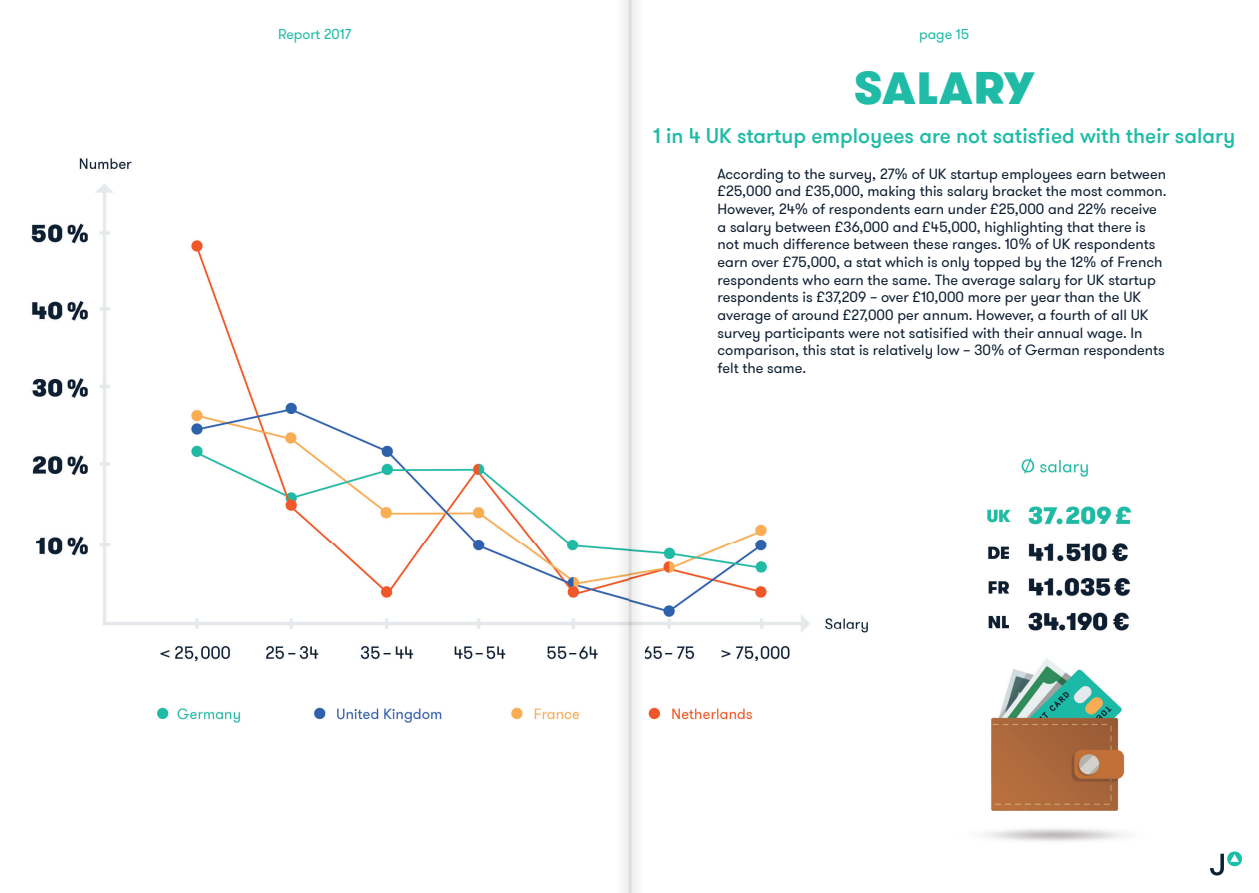
<style>
.page{position:relative;width:1259px;height:893px;background:#fff}
.page>*{position:absolute;margin:0;border:0;box-sizing:border-box;transform-origin:0 0}
.t1{font:900 45px "GT Walsheim";letter-spacing:.02em;color:#1fbba6}
.t2{font:500 21px "GT Walsheim";color:#1fbba6}
.t3{font:14.7px/17.7px "GT Walsheim";color:#0e1f32}
.t4{font:14.25px "GT Walsheim";color:#1fbba6}
</style>
<div class="page">
<img style="left:31px;top:158px;width:567px;height:565px">
<img style="left:648px;top:524px;width:220px;height:196px">
<img style="left:31px;top:544px;width:837px;height:83px">
<img style="left:985px;top:458px;width:146px;height:384px">
<svg style="left:1210px;top:851px;width:32px;height:24px"></svg>
<img style="left:611px;top:0;width:37px;height:893px">
<p class="t4" style="left:278px;top:26px;width:75px">Report 2017</p>
<p class="t4" style="left:919px;top:26px;width:52px">page 15</p>
<p class="t1" style="left:854px;top:58px;width:182px">SALARY</p>
<p class="t2" style="left:653px;top:122px;width:583px">1 in 4 UK startup employees are not satisfied with their salary</p>
<p class="t3" style="left:717px;top:165px;width:450px">According to the survey, 27% of UK startup employees earn between £25,000 and £35,000, making this salary bracket the most common.<br>However, 24% of respondents earn under £25,000 and 22% receive a salary between £36,000 and £45,000, highlighting that there is not much difference between these ranges. 10% of UK respondents earn over £75,000, a stat which is only topped by the 12% of French respondents who earn the same. The average salary for UK startup respondents is £37,209 – over £10,000 more per year than the UK average of around £27,000 per annum. However, a fourth of all UK survey participants were not satisified with their annual wage. In comparison, this stat is relatively low – 30% of German respondents felt the same.</p>
</div>
